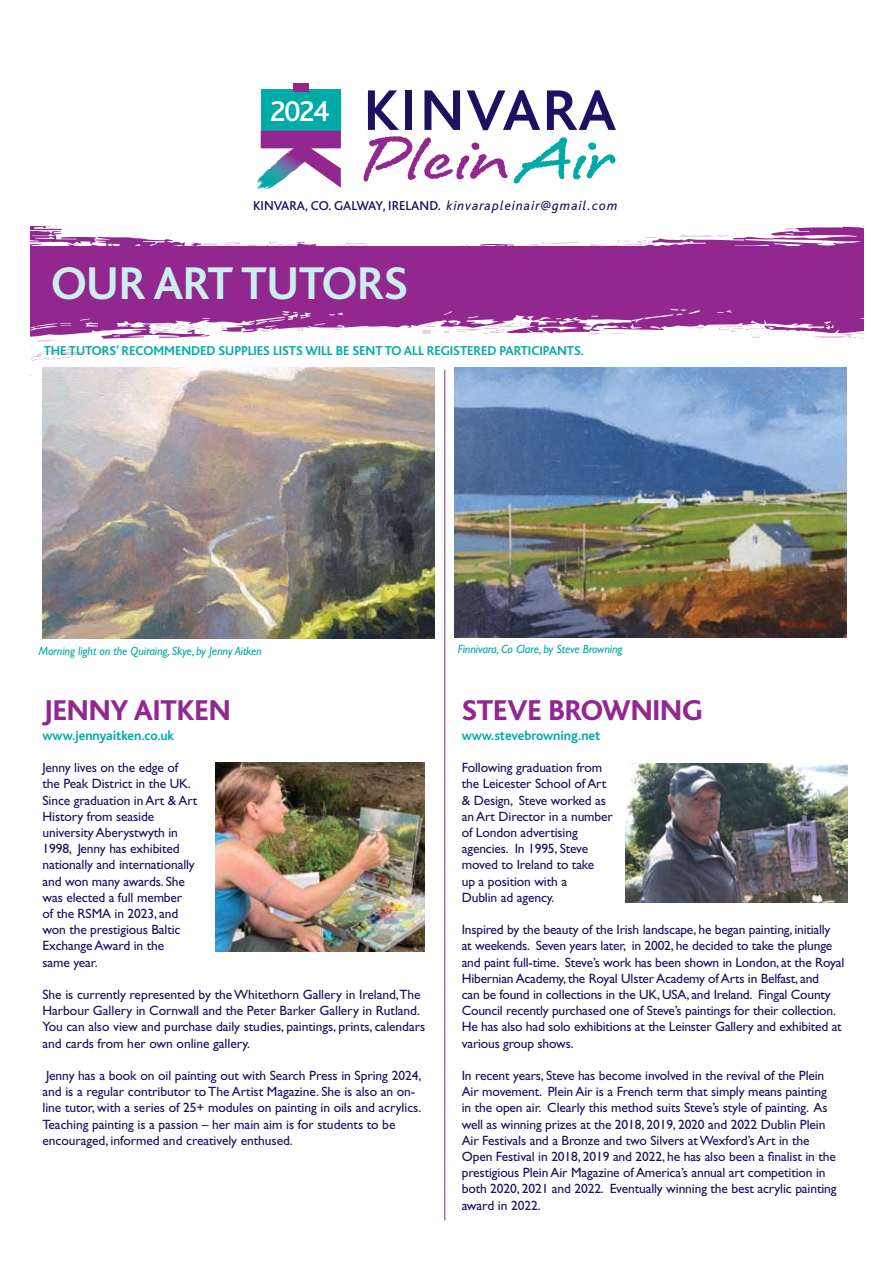
<style>
.page{position:relative;width:893px;height:1263px;background:#fff}
.page>*{position:absolute;margin:0;border:0;box-sizing:border-box;transform-origin:0 0}
.t1{font:700 48px "Bliss Caps";letter-spacing:-.01em;color:#cceeed}
.t2{font:800 30px "Bliss";letter-spacing:-.005em;color:#91278f}
.t3{font:500 30px "Bliss";color:#fff}
.t4{font:13.5px/16.2px "Gill Sans";letter-spacing:-.01em;color:#1d1160}
.t5{font:700 13.5px "Bliss";letter-spacing:-.005em;color:#00aaa6}
.t6{font:500 13.5px "Bliss";color:#1d1160}
.t7{font:italic 12px "Gill Sans";letter-spacing:-.01em;color:#00aaa6}
.s1{font-weight:400;font-style:italic}
</style>
<div class="page">
<div style="left:30px;top:226px;width:833px;height:149px;background:#91278f"></div>
<svg style="left:30px;top:315px;width:834px;height:89px;fill:#fff"></svg>
<svg style="left:30px;top:323px;width:41px;height:7px"></svg>
<svg style="left:80px;top:318px;width:18px;height:8px"></svg>
<svg style="left:114px;top:335px;width:6px;height:2px"></svg>
<svg style="left:717px;top:310px;width:15px;height:3px"></svg>
<svg style="left:154px;top:318px;width:56px;height:13px"></svg>
<svg style="left:30px;top:376px;width:1px;height:14px"></svg>
<svg style="left:99px;top:349px;width:8px;height:3px"></svg>
<svg style="left:813px;top:316px;width:51px;height:25px"></svg>
<svg style="left:422px;top:323px;width:13px;height:11px"></svg>
<svg style="left:719px;top:325px;width:45px;height:13px"></svg>
<svg style="left:221px;top:325px;width:4px;height:4px"></svg>
<svg style="left:30px;top:340px;width:54px;height:23px"></svg>
<svg style="left:256px;top:311px;width:87px;height:22px"></svg>
<svg style="left:444px;top:311px;width:85px;height:23px"></svg>
<svg style="left:538px;top:309px;width:165px;height:25px"></svg>
<svg style="left:120px;top:128px;width:744px;height:117px"></svg>
<svg style="left:135px;top:241px;width:30px;height:4px"></svg>
<svg style="left:30px;top:226px;width:90px;height:19px"></svg>
<svg style="left:225px;top:243px;width:15px;height:2px"></svg>
<svg style="left:203px;top:244px;width:15px;height:1px"></svg>
<svg style="left:590px;top:237px;width:66px;height:8px"></svg>
<svg style="left:735px;top:228px;width:127px;height:18px"></svg>
<svg style="left:681px;top:234px;width:47px;height:3px"></svg>
<svg style="left:530px;top:242px;width:48px;height:4px"></svg>
<svg style="left:269px;top:241px;width:26px;height:4px"></svg>
<svg style="left:342px;top:243px;width:24px;height:3px"></svg>
<svg style="left:363px;top:136px;width:253px;height:48px"></svg>
<svg style="left:368px;top:90px;width:31px;height:40px"></svg>
<div style="left:405px;top:90px;width:7px;height:40px;background:#1d1160"></div>
<svg style="left:424px;top:90px;width:36px;height:40px"></svg>
<svg style="left:467px;top:90px;width:73px;height:40px"></svg>
<svg style="left:547px;top:90px;width:69px;height:40px"></svg>
<div style="left:261px;top:89px;width:80px;height:57px;background:#00aaa6"></div>
<div style="left:293px;top:83px;width:15px;height:9px;background:#91278f"></div>
<svg style="left:261px;top:131px;width:80px;height:57px"></svg>
<img style="left:43px;top:367px;width:392px;height:271px">
<img style="left:626px;top:764px;width:221px;height:138px">
<img style="left:215px;top:763px;width:210px;height:188px">
<img style="left:454px;top:367px;width:392px;height:270px">
<hr style="left:444px;top:370px;width:1px;height:850px;background:#91278f">
<h2 class="t3" style="left:270px;top:96px;width:61px">2024</h2>
<p class="t6" style="left:253px;top:199px;width:366px">KINVARA, CO. GALWAY, IRELAND. <span class="s1">kinvarapleinair@gmail.com</span></p>
<h1 class="t1" style="left:51px;top:259px;width:358px">OUR ART TUTORS</h1>
<p class="t5" style="left:44px;top:343px;width:542px">THE TUTORS’ RECOMM ENDED SUPPLIES LISTS WILL BE SENT TO ALL REGISTERED PARTICIPANTS.</p>
<p class="t7" style="left:38px;top:644px;width:225px">Morning light on the Quiraing, Skye, by Jenny Aitken</p>
<p class="t7" style="left:458px;top:642px;width:166px">Finnivara, Co Clare, by Steve Browning</p>
<h2 class="t2" style="left:43px;top:695px;width:190px">JENNY AITKEN</h2>
<p class="t5" style="left:43px;top:728px;width:133px">WWW.JENNYAITKEN.CO.UK</p>
<p class="t4" style="left:43px;top:760px;width:156px">Jenny lives on the edge of the Peak District in the UK.<br>Since graduation in Art &amp; Art<br>History from seaside university Aberystwyth in<br>1998, Jenny has exhibited nationally and internationally and won many awards. She was elected a full member<br>of the RSMA in 2023, and won the prestigious Baltic<br>Exchange Award in the<br>same year.</p>
<p class="t4" style="left:43px;top:986px;width:384px">She is currently represented by theWhitethorn Gallery in Ireland,The Harbour Gallery in Cornwall and the Peter Barker Gallery in Rutland.<br>You can also view and purchase daily studies, paintings, prints, calendars and cards from her own online gallery.</p>
<p class="t4" style="left:43px;top:1067px;width:380px">Jenny has a book on oil painting out with Search Press in Spring 2024, and is a regular contributor toThe Artist Magazine. She is also an on&shy;line tutor, with a series of 25+ modules on painting in oils and acrylics.<br>Teaching painting is a passion – her main aim is for students to be encouraged, informed and creatively enthused.</p>
<h2 class="t2" style="left:462px;top:695px;width:242px">STEVE BROWNING</h2>
<p class="t5" style="left:462px;top:728px;width:140px">WWW.STEVEBROWNING.NET</p>
<p class="t4" style="left:462px;top:760px;width:153px">Following graduation from the Leicester School of Art &amp; Design, Steve worked as an Art Director in a number of London advertising agencies. In 1995, Steve moved to Ireland to take<br>up a position with a<br>Dublin ad agency.</p>
<p class="t4" style="left:462px;top:922px;width:384px">Inspired by the beauty of the Irish landscape, he began painting, initially<br>at weekends. Seven years later, in 2002, he decided to take the plunge and paint full-time. Steve’s work has been shown in London, at the Royal Hibernian Academy, the Royal Ulster Academy of Arts in Belfast, and<br>can be found in collections in the UK,USA, and Ireland. Fingal County Council recently purchased one of Steve’s paintings for their collection.<br>He has also had solo exhibitions at the Leinster Gallery and exhibited at various group shows.</p>
<p class="t4" style="left:462px;top:1067px;width:376px">In recent years, Steve has become involved in the revival of the Plein Air movement. Plein Air is a French term that simply means painting in the open air. Clearly this method suits Steve’s style of painting. As well as winning prizes at the 2018, 2019, 2020 and 2022 Dublin Plein Air Festivals and a Bronze and two Silvers at Wexford’s Art in the Open Festival in 2018, 2019 and 2022, he has also been a finalist in the prestigious Plein Air Magazine of America’s annual art competition in both 2020, 2021 and 2022. Eventually winning the best acrylic painting award in 2022.</p>
</div>
